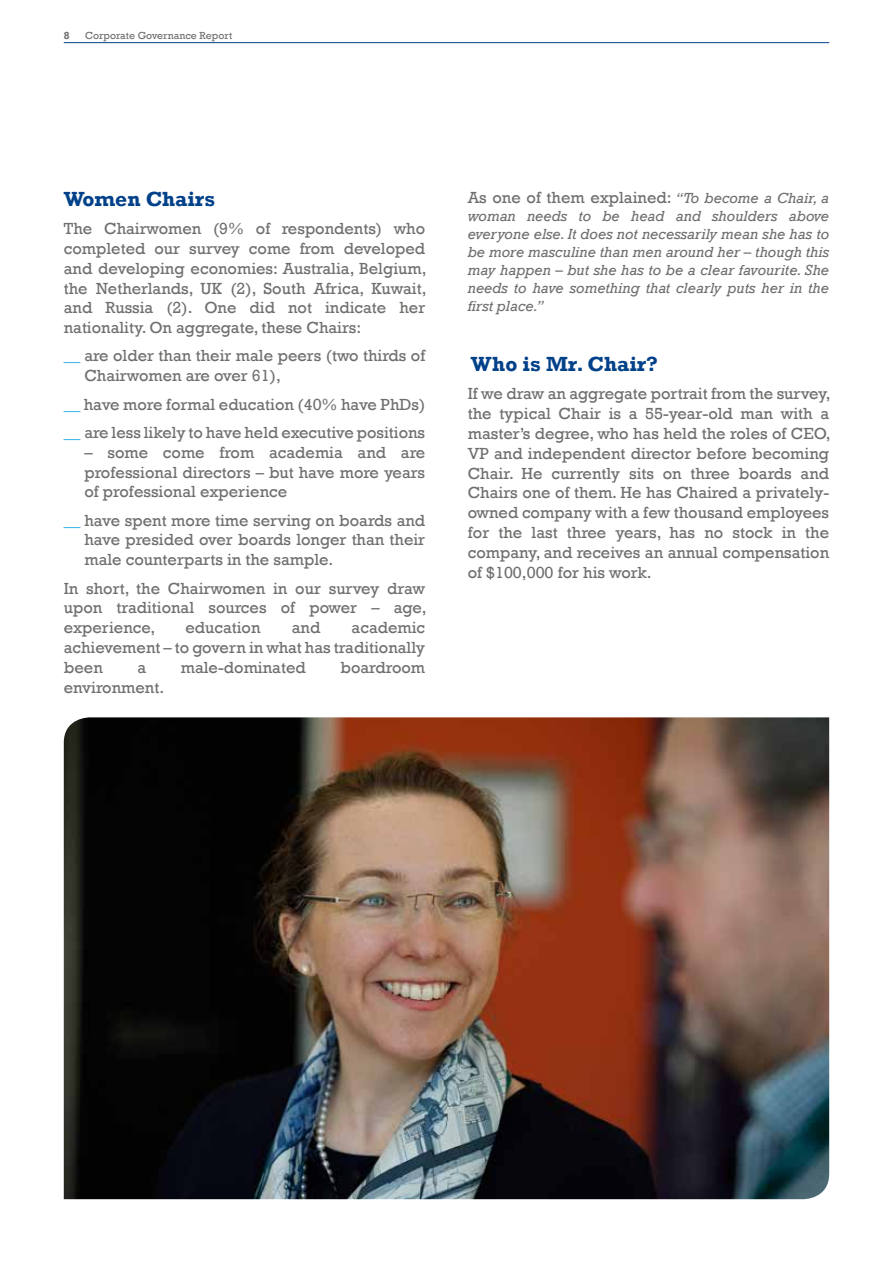
<style>
.page{position:relative;width:893px;height:1263px;background:#fff}
.page>*{position:absolute;margin:0;border:0;box-sizing:border-box;transform-origin:0 0}
.t1{font:700 21px "Rockwell";color:#004189}
.t2{font:16.5px/19.8px "Rockwell";color:#6f6f6e;text-align:justify}
.t3{font:italic 15px/18px "Rockwell";color:#6f6f6e;text-align:justify}
.t4{font:10.5px "Rockwell";color:#6f6f6e}
.t5{font:700 10.5px "Rockwell";color:#6f6f6e}
.s1{color:#009ee3}
.s2{font-style:italic;font-size:15px}
</style>
<div class="page">
<hr style="left:64px;top:42px;width:765px;height:1px;background:#004189">
<img style="left:64px;top:717px;width:765px;height:482px">
<p class="t5" style="left:64px;top:29px;width:7px">8</p>
<p class="t4" style="left:85px;top:29px;width:149px">Corporate Governance Report</p>
<p class="t1" style="left:64px;top:186px;width:153px">Women Chairs</p>
<p class="t2" style="left:64px;top:219px;width:364px">The Chairwomen (9% of respondents) who completed our survey come from developed and developing economies: Australia, Belgium, the Netherlands, UK (2), South Africa, Kuwait, and Russia (2). One did not indicate her nationality. On aggregate, these Chairs:</p>
<p class="t2" style="left:84px;top:346px;width:342px;text-indent:-21px"><span class="s1">__</span> are older than their male peers (two thirds of<br>Chairwomen are over 61),</p>
<p class="t2" style="left:64px;top:390px;width:363px;line-height:28.3px"><span class="s1">__</span> have more formal education (40% have PhDs) <span class="s1">__</span> are less likely to have held executive positions</p>
<p class="t2" style="left:84px;top:442px;width:342px">– some come from academia and are professional directors – but have more years of professional experience</p>
<p class="t2" style="left:84px;top:510px;width:342px;text-indent:-21px"><span class="s1">__</span> have spent more time serving on boards and have presided over boards longer than their male counterparts in the sample.</p>
<p class="t2" style="left:64px;top:578px;width:364px">In short, the Chairwomen in our survey draw upon traditional sources of power – age, experience,</p>
<p class="t2" style="left:64px;top:618px;width:363px;text-indent:288px">academic achievement – to govern in what has traditionally been</p>
<p class="t2" style="left:185px;top:618px;width:77px">education</p>
<p class="t2" style="left:292px;top:618px;width:30px">and</p>
<p class="t2" style="left:137px;top:657px;width:10px">a</p>
<p class="t2" style="left:181px;top:657px;width:126px">male-dominated</p>
<p class="t2" style="left:340px;top:657px;width:86px">boardroom</p>
<p class="t2" style="left:64px;top:677px;width:102px">environment.</p>
<p class="t2" style="left:468px;top:188px;width:363px">As one of them explained: <span class="s2">“To become a Chair, a</span></p>
<p class="t3" style="left:468px;top:207px;width:363px">woman needs to be head and shoulders above everyone else. It does not necessarily mean she has to be more masculine than men around her – though this may happen – but she has to be a clear favourite. She needs to have something that clearly puts her in the first place.”</p>
<p class="t1" style="left:471px;top:351px;width:189px">Who is Mr. Chair?</p>
<p class="t2" style="left:468px;top:384px;width:364px">If we draw an aggregate portrait from the survey, the typical Chair is a 55-year-old man with a master’s degree, who has held the roles of CEO, VP and independent director before becoming Chair. He currently sits on three boards and Chairs one of them. He has Chaired a privately&shy;owned company with a few thousand employees for the last three years, has no stock in the company, and receives an annual compensation of $100,000 for his work.</p>
</div>
